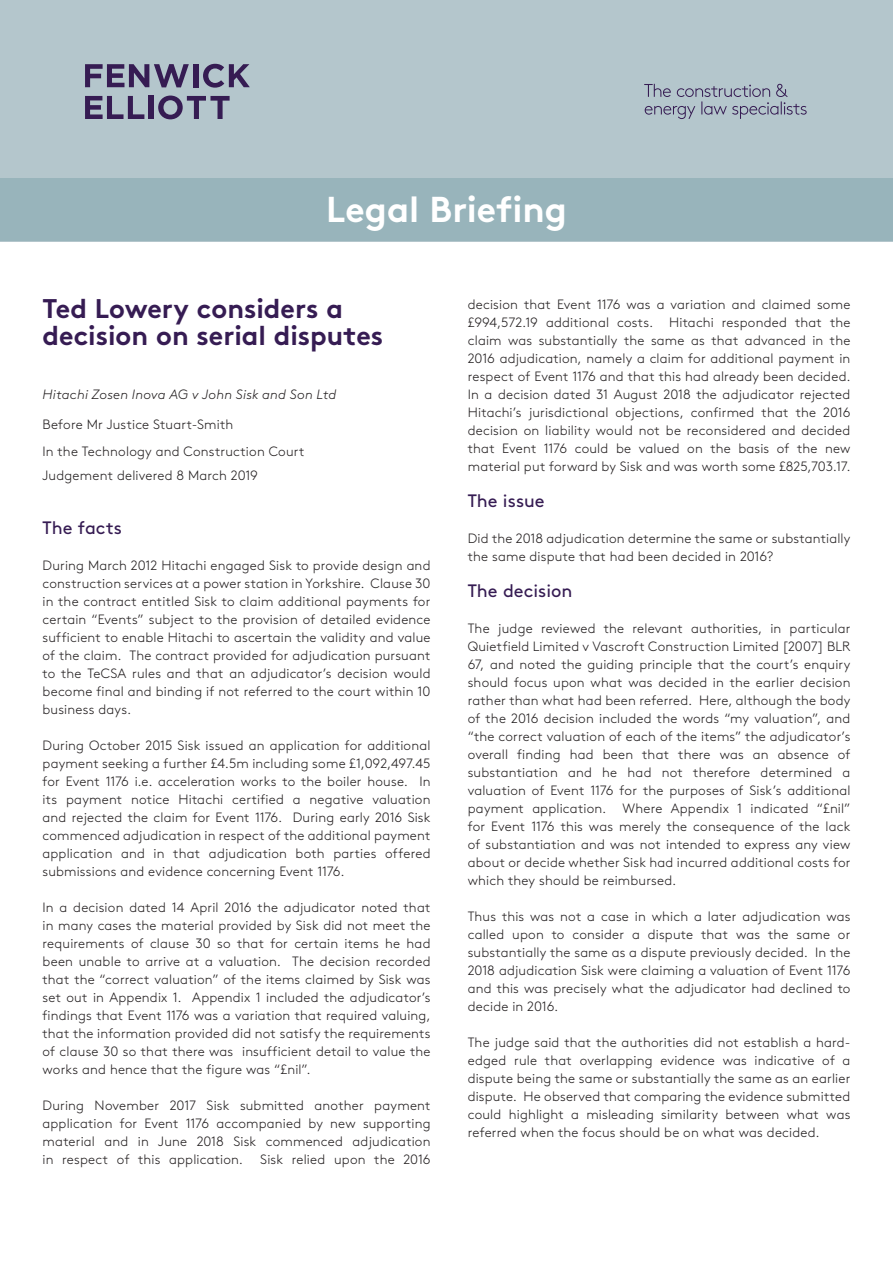
<style>
.page{position:relative;width:893px;height:1263px;background:#fff}
.page>*{position:absolute;margin:0;border:0;box-sizing:border-box;transform-origin:0 0}
._9_12pt_Brown_Light{font:700 36px "Brown";color:#fff}
._14_16pt_Brown_Bold{font:700 27px/27px "Brown";color:#361c53}
._9_12pt_Brown_Light-2{font:18px "Brown";color:#361c53}
._9_12pt_Brown_Light-3{font:300 13.5px/18px "Brown";letter-spacing:.015em;color:#231f20;text-align:justify}
._14_16pt_Brown_Bold-2{font:italic 300 13.5px "Brown";letter-spacing:.015em;color:#231f20}
</style>
<div class="page">
<div style="left:0;top:0;width:893px;height:242px;background:#b4c6cc"></div>
<svg style="left:644px;top:84px;width:163px;height:35px"></svg>
<svg style="left:85px;top:64px;width:104px;height:23px"></svg>
<div style="left:193px;top:64px;width:5px;height:23px;background:#361c53"></div>
<svg style="left:203px;top:64px;width:47px;height:24px"></svg>
<svg style="left:85px;top:96px;width:59px;height:23px"></svg>
<div style="left:149px;top:96px;width:5px;height:23px;background:#361c53"></div>
<svg style="left:158px;top:96px;width:72px;height:23px"></svg>
<div style="left:0;top:179px;width:893px;height:62px;background:#98b4bb"></div>
<p class="_9_12pt_Brown_Light" style="left:326px;top:180px;width:242px">Legal Briefing</p>
<p class="_14_16pt_Brown_Bold" style="left:43px;top:292px;width:342px">Ted Lowery considers a decision on serial disputes</p>
<p class="_14_16pt_Brown_Bold-2" style="left:43px;top:384px;width:295px">Hitachi Zosen Inova AG v John Sisk and Son Ltd</p>
<p class="_9_12pt_Brown_Light-3" style="left:43px;top:414px;width:192px">Before Mr Justice Stuart-Smith</p>
<p class="_9_12pt_Brown_Light-3" style="left:43px;top:441px;width:264px">In the Technology and Construction Court</p>
<p class="_9_12pt_Brown_Light-3" style="left:43px;top:465px;width:217px">Judgement delivered 8 March 2019</p>
<p class="_9_12pt_Brown_Light-2" style="left:43px;top:514px;width:81px">The facts</p>
<p class="_9_12pt_Brown_Light-3" style="left:43px;top:555px;width:390px">During March 2012 Hitachi engaged Sisk to provide design and construction services at a power station in Yorkshire. Clause 30 in the contract entitled Sisk to claim additional payments for certain “Events” subject to the provision of detailed evidence sufficient to enable Hitachi to ascertain the validity and value of the claim. The contract provided for adjudication pursuant to the TeCSA rules and that an adjudicator’s decision would become final and binding if not referred to the court within 10 business days.</p>
<p class="_9_12pt_Brown_Light-3" style="left:43px;top:735px;width:390px">During October 2015 Sisk issued an application for additional payment seeking a further £4.5m including some £1,092,497.45 for Event 1176 i.e. acceleration works to the boiler house. In its payment notice Hitachi certified a negative valuation and rejected the claim for Event 1176. During early 2016 Sisk commenced adjudication in respect of the additional payment application and in that adjudication both parties offered submissions and evidence concerning Event 1176.</p>
<p class="_9_12pt_Brown_Light-3" style="left:43px;top:897px;width:390px">In a decision dated 14 April 2016 the adjudicator noted that in many cases the material provided by Sisk did not meet the requirements of clause 30 so that for certain items he had been unable to arrive at a valuation. The decision recorded that the “correct valuation” of the items claimed by Sisk was set out in Appendix 1. Appendix 1 included the adjudicator’s findings that Event 1176 was a variation that required valuing, that the information provided did not satisfy the requirements of clause 30 so that there was insufficient detail to value the works and hence that the figure was “£nil”.</p>
<p class="_9_12pt_Brown_Light-3" style="left:43px;top:1095px;width:390px">During November 2017 Sisk submitted another payment application for Event 1176 accompanied by new supporting material and in June 2018 Sisk commenced adjudication in respect of this application.</p>
<p class="_9_12pt_Brown_Light-3" style="left:260px;top:1149px;width:172px">Sisk relied upon the 2016</p>
<p class="_9_12pt_Brown_Light-3" style="left:468px;top:294px;width:384px">decision that Event 1176 was a variation and claimed some £994,572.19 additional costs. Hitachi responded that the claim was substantially the same as that advanced in the 2016 adjudication, namely a claim for additional payment in respect of Event 1176 and that this had already been decided.<br>In a decision dated 31 August 2018 the adjudicator rejected Hitachi’s jurisdictional objections, confirmed that the 2016 decision on liability would not be reconsidered and decided that Event 1176 could be valued on the basis of the new material put forward by Sisk and was worth some £825,703.17.</p>
<p class="_9_12pt_Brown_Light-2" style="left:468px;top:486px;width:79px">The issue</p>
<p class="_9_12pt_Brown_Light-3" style="left:468px;top:528px;width:384px">Did the 2018 adjudication determine the same or substantially the same dispute that had been decided in 2016?</p>
<p class="_9_12pt_Brown_Light-2" style="left:468px;top:576px;width:106px">The decision</p>
<p class="_9_12pt_Brown_Light-3" style="left:468px;top:618px;width:384px">The judge reviewed the relevant authorities, in particular Quietfield Limited v Vascroft Construction Limited [2007] BLR 67, and noted the guiding principle that the court’s enquiry should focus upon what was decided in the earlier decision rather than what had been referred. Here, although the body of the 2016 decision included the words “my valuation”, and “the correct valuation of each of the items” the adjudicator’s overall finding had been that there was an absence of substantiation and he had not therefore determined a valuation of Event 1176 for the purposes of Sisk’s additional payment application. Where Appendix 1 indicated “£nil” for Event 1176 this was merely the consequence of the lack of substantiation and was not intended to express any view about or decide whether Sisk had incurred additional costs for which they should be reimbursed.</p>
<p class="_9_12pt_Brown_Light-3" style="left:468px;top:906px;width:384px">Thus this was not a case in which a later adjudication was called upon to consider a dispute that was the same or substantially the same as a dispute previously decided. In the 2018 adjudication Sisk were claiming a valuation of Event 1176 and this was precisely what the adjudicator had declined to decide in 2016.</p>
<p class="_9_12pt_Brown_Light-3" style="left:468px;top:1032px;width:384px">The judge said that the authorities did not establish a hard&shy;edged rule that overlapping evidence was indicative of a dispute being the same or substantially the same as an earlier dispute. He observed that comparing the evidence submitted could highlight a misleading similarity between what was referred when the focus should be on what was decided.</p>
</div>
